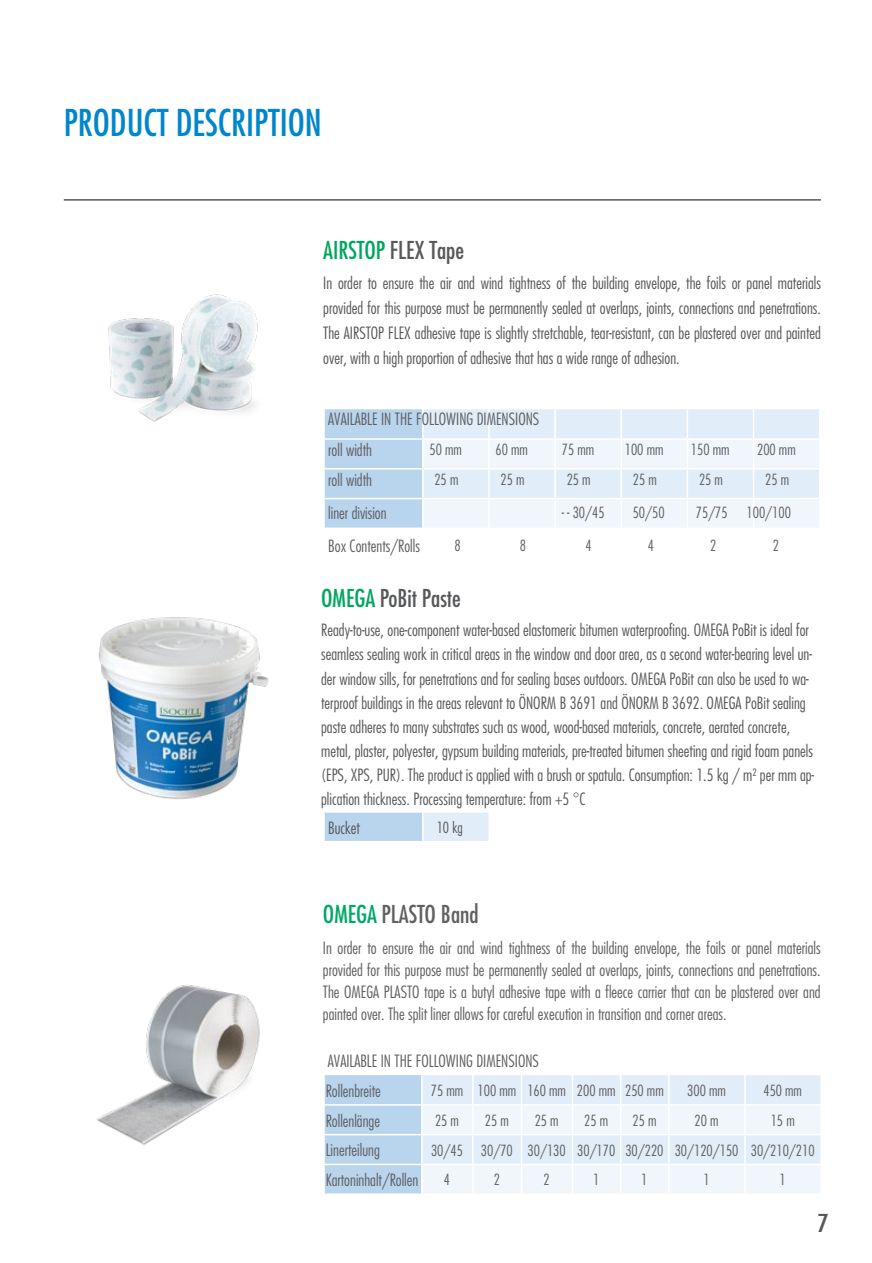
<style>
.page{position:relative;width:872px;height:1263px;background:#fff}
.page>*{position:absolute;margin:0;border:0;box-sizing:border-box;transform-origin:0 0}
.t1{font:500 condensed 36px "Futura LT Pro";color:#0086cc}
.t2{font:500 condensed 24px "Futura LT Pro";color:#57585a}
.t3{font:500 condensed 24px "Futura LT Pro";color:#5f6062}
.t4{font:500 condensed 24px "Futura LT Pro";color:#57585a;scale:1.18 1}
.t5{font:300 condensed 16.5px/24px "Futura LT Pro";color:#57585a;text-align:justify}
.t6{font:300 condensed 16.5px/22px "Futura LT Pro";color:#5f6062}
.t7{font:300 condensed 15px "Futura LT Pro";color:#5f6062}
.t8{font:300 condensed 15px "Futura LT Pro";color:#57585a}
.s1{color:#00a660}
.s2{color:#00a868}
</style>
<div class="page">
<img style="left:108px;top:294px;width:150px;height:128px">
<img style="left:98px;top:617px;width:171px;height:183px">
<img style="left:96px;top:985px;width:164px;height:160px">
<hr style="left:64px;top:199px;width:757px;height:2px;background:#57585a">
<svg style="left:324px;top:409px;width:495px;height:119px"></svg>
<hr style="left:753px;top:498px;width:67px;height:1px;background:#fff">
<div style="left:324px;top:812px;width:99px;height:30px;background:#b9d5ee"></div>
<div style="left:423px;top:812px;width:66px;height:30px;background:#e1edf8"></div>
<hr style="left:323px;top:811px;width:100px;height:2px;background:#fff">
<hr style="left:323px;top:813px;width:2px;height:28px;background:#fff">
<hr style="left:423px;top:811px;width:67px;height:2px;background:#fff">
<svg style="left:422px;top:813px;width:1px;height:28px"></svg>
<hr style="left:488px;top:813px;width:2px;height:28px;background:#fff">
<hr style="left:323px;top:841px;width:100px;height:1px;background:#fff">
<hr style="left:423px;top:841px;width:67px;height:1px;background:#fff">
<svg style="left:324px;top:1075px;width:497px;height:118px"></svg>
<hr style="left:820px;top:1165px;width:2px;height:28px;background:#fff">
<h1 class="t1" style="left:64px;top:98px;width:259px">PRODUCT DESCRIPTION</h1>
<h2 class="t2" style="left:323px;top:233px;width:142px"><span class="s1">AIRSTOP</span> FLEX Tape</h2>
<p class="t5" style="left:323px;top:270px;width:499px;line-height:25px">In order to ensure the air and wind tightness of the building envelope, the foils or panel materials provided for this purpose must be permanently sealed at overlaps, joints, connections and penetrations.<br>The AIRSTOP FLEX adhesive tape is slightly stretchable, tear-resistant, can be plastered over and painted over, with a high proportion of adhesive that has a wide range of adhesion.</p>
<p class="t6" style="left:328px;top:404px;width:212px;line-height:30.8px">AVAILABLE IN THE FOLLOWING DIMENSIONS roll width</p>
<p class="t7" style="left:429px;top:440px;width:34px">50 mm</p>
<p class="t7" style="left:495px;top:440px;width:34px">60 mm</p>
<p class="t7" style="left:562px;top:440px;width:34px">75 mm</p>
<p class="t7" style="left:625px;top:440px;width:40px">100 mm</p>
<p class="t7" style="left:691px;top:440px;width:40px">150 mm</p>
<p class="t7" style="left:757px;top:440px;width:40px">200 mm</p>
<p class="t6" style="left:328px;top:469px;width:45px">roll width</p>
<p class="t7" style="left:434px;top:470px;width:25px">25 m</p>
<p class="t7" style="left:500px;top:470px;width:25px">25 m</p>
<p class="t7" style="left:566px;top:470px;width:25px">25 m</p>
<p class="t7" style="left:633px;top:470px;width:25px">25 m</p>
<p class="t7" style="left:699px;top:470px;width:25px">25 m</p>
<p class="t7" style="left:765px;top:470px;width:25px">25 m</p>
<p class="t6" style="left:328px;top:502px;width:60px">liner division</p>
<p class="t7" style="left:562px;top:503px;width:44px">- - 30/45</p>
<p class="t7" style="left:632px;top:503px;width:33px">50/50</p>
<p class="t7" style="left:696px;top:503px;width:97px">75/75 100/100</p>
<p class="t6" style="left:328px;top:535px;width:93px">Box Contents/Rolls</p>
<p class="t7" style="left:454px;top:536px;width:8px">8</p>
<p class="t7" style="left:520px;top:536px;width:8px">8</p>
<p class="t7" style="left:585px;top:536px;width:8px">4</p>
<p class="t7" style="left:648px;top:536px;width:8px">4</p>
<p class="t7" style="left:710px;top:536px;width:8px">2</p>
<p class="t7" style="left:772px;top:536px;width:8px">2</p>
<h2 class="t2" style="left:321px;top:582px;width:141px"><span class="s1">OMEGA</span> PoBit Paste</h2>
<p class="t5" style="left:321px;top:618px;width:494px;text-align:left">Ready-to-use, one-component water-based elastomeric bitumen waterproofing. OMEGA PoBit is ideal for seamless sealing work in critical areas in the window and door area, as a second water-bearing level un&shy;der window sills, for penetrations and for sealing bases outdoors. OMEGA PoBit can also be used to wa&shy;terproof buildings in the areas relevant to ÖNORM B 3691 and ÖNORM B 3692. OMEGA PoBit sealing paste adheres to many substrates such as wood, wood-based materials, concrete, aerated concrete, metal, plaster, polyester, gypsum building materials, pre-treated bitumen sheeting and rigid foam panels (EPS, XPS, PUR). The product is applied with a brush or spatula. Consumption: 1.5 kg / m² per mm ap&shy;plication thickness. Processing temperature: from +5 °C</p>
<p class="t5" style="left:328px;top:815px;width:33px">Bucket</p>
<p class="t8" style="left:437px;top:818px;width:28px">10 kg</p>
<h2 class="t3" style="left:323px;top:898px;width:157px"><span class="s2">OMEGA</span> PLASTO Band</h2>
<p class="t6" style="left:323px;top:936px;width:499px;text-align:justify">In order to ensure the air and wind tightness of the building envelope, the foils or panel materials provided for this purpose must be permanently sealed at overlaps, joints, connections and penetrations.<br>The OMEGA PLASTO tape is a butyl adhesive tape with a fleece carrier that can be plastered over and painted over. The split liner allows for careful execution in transition and corner areas.</p>
<p class="t6" style="left:326px;top:1046px;width:215px;line-height:29.7px">AVAILABLE IN THE FOLLOWING DIMENSIONS<br>Rollenbreite</p>
<p class="t7" style="left:431px;top:1081px;width:234px">75 mm 100 mm 160 mm 200 mm 250 mm</p>
<p class="t7" style="left:687px;top:1081px;width:40px">300 mm</p>
<p class="t7" style="left:763px;top:1081px;width:40px">450 mm</p>
<p class="t6" style="left:326px;top:1109px;width:56px">Rollenlänge</p>
<p class="t7" style="left:435px;top:1111px;width:25px">25 m</p>
<p class="t7" style="left:485px;top:1111px;width:25px">25 m</p>
<p class="t7" style="left:534px;top:1111px;width:25px">25 m</p>
<p class="t7" style="left:584px;top:1111px;width:25px">25 m</p>
<p class="t7" style="left:632px;top:1111px;width:25px">25 m</p>
<p class="t7" style="left:694px;top:1111px;width:25px">20 m</p>
<p class="t7" style="left:770px;top:1111px;width:25px">15 m</p>
<p class="t6" style="left:326px;top:1139px;width:56px">Linerteilung</p>
<p class="t7" style="left:431px;top:1140px;width:385px">30/45 30/70 30/130 30/170 30/220 30/120/150 30/210/210</p>
<p class="t6" style="left:326px;top:1169px;width:94px">Kartoninhalt/Rollen</p>
<p class="t7" style="left:444px;top:1170px;width:8px">4</p>
<p class="t7" style="left:494px;top:1170px;width:8px">2</p>
<p class="t7" style="left:543px;top:1170px;width:8px">2</p>
<p class="t7" style="left:593px;top:1170px;width:8px">1</p>
<p class="t7" style="left:641px;top:1170px;width:8px">1</p>
<p class="t7" style="left:703px;top:1170px;width:8px">1</p>
<p class="t7" style="left:779px;top:1170px;width:8px">1</p>
<h2 class="t4" style="left:817px;top:1206px;width:11px">7</h2>
</div>
